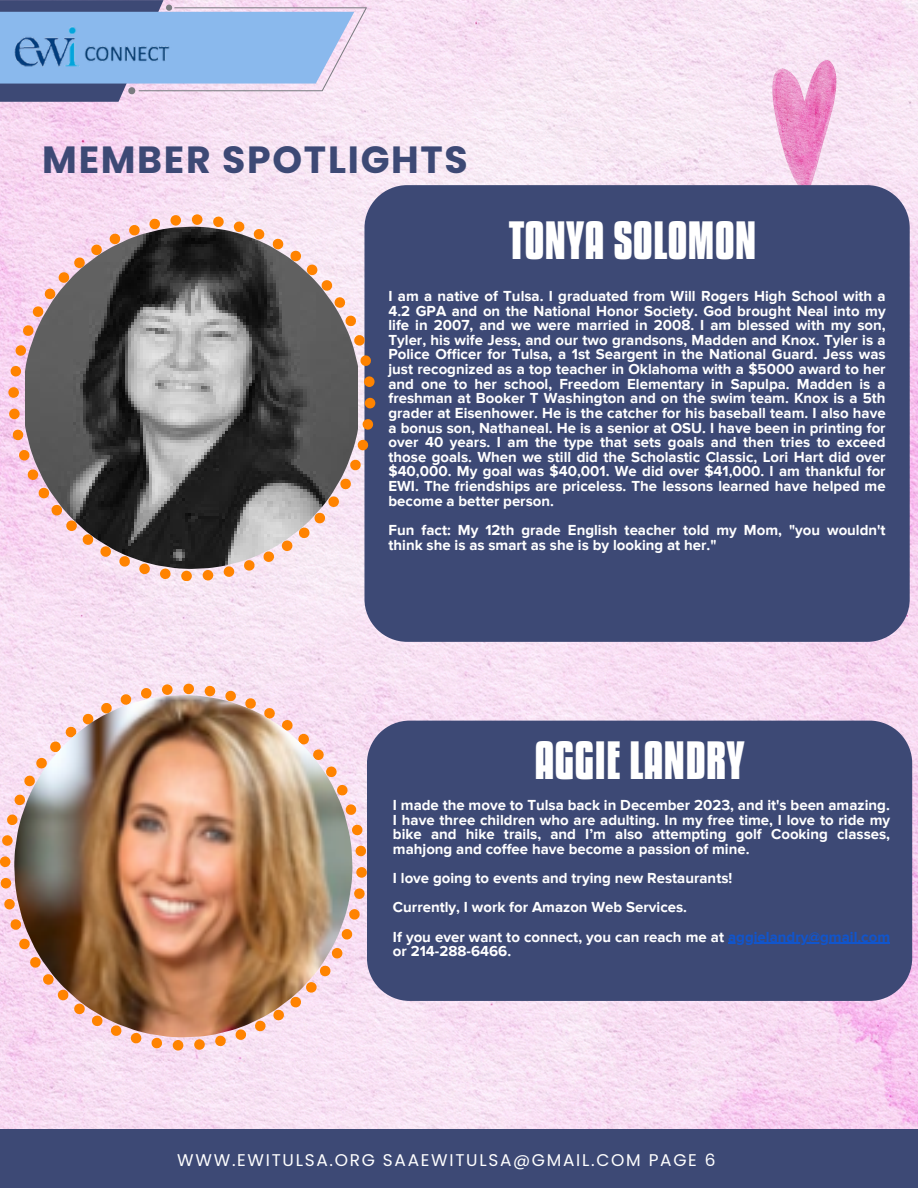
<style>
.page{position:relative;width:918px;height:1188px;background:#fff}
.page>*{position:absolute;margin:0;border:0;box-sizing:border-box;transform-origin:0 0}
.t1{font:700 47.25px "Kenyan Coffee Rg";color:#fff}
.t2{font:700 37.8px "Poppins";letter-spacing:.045em;color:#3d4975}
.t3{font:16.95px "Poppins";letter-spacing:.1em;color:#fff}
.t4{font:700 15px/14.7px "Proxima Nova";color:#fff}
.s1{color:#15c}
</style>
<div class="page">
<img style="left:0;top:0;width:918px;height:1129px">
<img style="left:734px;top:58px;width:140px;height:127px">
<svg style="left:0;top:0;width:367px;height:102px;background:#a2b2d9"></svg>
<div style="left:0;top:1129px;width:918px;height:59px;background:#3d4975"></div>
<div style="left:364px;top:185px;width:546px;height:457px;background:#3d4975"></div>
<svg style="left:8px;top:214px;width:367px;height:367px;background:#d5b9c5"></svg>
<img style="left:23px;top:227px;width:338px;height:342px">
<svg style="left:0;top:684px;width:367px;height:366px;background:#f7d6dd"></svg>
<div style="left:367px;top:721px;width:545px;height:280px;background:#3d4975"></div>
<img style="left:14px;top:695px;width:338px;height:342px">
<img style="left:0;top:24px;width:207px;height:55px">
<hr style="left:728px;top:943px;width:162px;height:1px;background:#15c">
<p class="t2" style="left:42px;top:134px;width:427px">MEMBER SPOTLIGHTS</p>
<h2 class="t1" style="left:509px;top:212px;width:249px">TONYA SOLOMON</h2>
<p class="t4" style="left:388px;top:289px;width:499px;text-align:justify">I am a native of Tulsa. I graduated from Will Rogers High School with a 4.2 GPA and on the National Honor Society. God brought Neal into my life in 2007, and we were married in 2008. I am blessed with my son, Tyler, his wife Jess, and our two grandsons, Madden and Knox. Tyler is a Police Officer for Tulsa, a 1st Seargent in the National Guard. Jess was just recognized as a top teacher in Oklahoma with a $5000 award to her and one to her school, Freedom Elementary in Sapulpa. Madden is a freshman at Booker T Washington and on the swim team. Knox is a 5th grader at Eisenhower. He is the catcher for his baseball team. I also have a bonus son, Nathaneal. He is a senior at OSU. I have been in printing for over 40 years. I am the type that sets goals and then tries to exceed those goals. When we still did the Scholastic Classic, Lori Hart did over $40,000. My goal was $40,001. We did over $41,000. I am thankful for EWI. The friendships are priceless. The lessons learned have helped me become a better person.</p>
<p class="t4" style="left:388px;top:523px;width:499px">Fun fact: My 12th grade English teacher told my Mom, "you wouldn't think she is as smart as she is by looking at her."</p>
<p class="t1" style="left:534px;top:732px;width:212px">AGGIE LANDRY</p>
<p class="t4" style="left:393px;top:798px;width:498px">I made the move to Tulsa back in December 2023, and it's been amazing.</p>
<p class="t4" style="left:393px;top:813px;width:499px">I have three children who are adulting. In my free time, I love to ride my</p>
<h1 class="t4" style="left:393px;top:827px;width:499px">bike and hike trails, and I’m also attempting golf Cooking classes, mahjong and coffee have become a passion of mine.</h1>
<p class="t4" style="left:393px;top:871px;width:341px">I love going to events and trying new Restaurants!</p>
<p class="t4" style="left:393px;top:900px;width:296px">Currently, I work for Amazon Web Services.</p>
<p class="t4" style="left:393px;top:930px;width:499px">If you ever want to connect, you can reach me at <span class="s1">aggielandry@gmail.com</span></p>
<p class="t4" style="left:393px;top:944px;width:120px">or 214-288-6466.</p>
<h1 class="t3" style="left:177px;top:1148px;width:540px">WWW.EWITULSA.ORG SAAEWITULSA@GMAIL.COM PAGE 6</h1>
</div>
